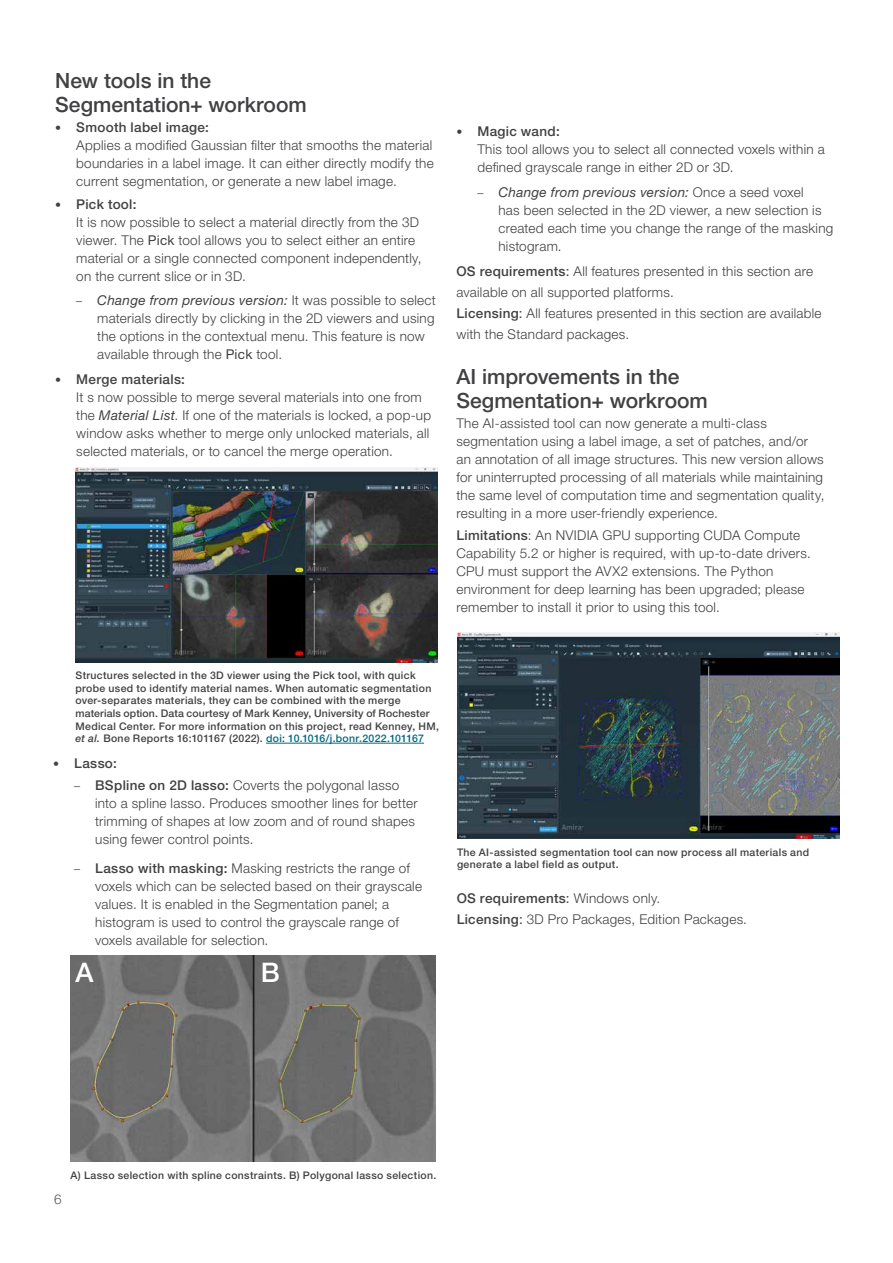
<style>
.page{position:relative;width:893px;height:1263px;background:#fff}
.page>*{position:absolute;margin:0;border:0;box-sizing:border-box;transform-origin:0 0}
.t1{font:500 27px "Helvetica Neue LTW1 G";color:#fff}
.t2{font:500 21px/24px "Helvetica Neue LTW1 G";color:#414042}
.t3{font:300 13.5px/18px "Helvetica Neue LTW1 G";letter-spacing:.02em;color:#414042}
.t4{font:500 13.5px "Helvetica Neue LTW1 G";letter-spacing:.03em;color:#414042}
.t5{font:300 13.5px "Helvetica Neue LTW1 G";color:#58595b}
.t6{font:500 10.5px/12.6px "Helvetica Neue LTW1 G";letter-spacing:.03em;color:#414042}
.s1{font-weight:500;font-size:12px}
.s2{font-weight:500}
.s3{font-weight:400}
.s4{font-size:12px}
.s5{font-weight:400;font-style:italic}
.s6{font-style:italic}
.s7{color:#006880}
</style>
<div class="page">
<hr style="left:266px;top:743px;width:158px;height:1px;background:#006880">
<img style="left:75px;top:468px;width:362px;height:194px">
<img style="left:70px;top:956px;width:366px;height:206px">
<img style="left:457px;top:633px;width:383px;height:206px">
<h2 class="t2" style="left:55px;top:69px;width:253px">New tools in the<br>Segmentation+ workroom</h2>
<p class="t3" style="left:76px;top:119px;width:359px;text-indent:-21px"><span class="s1">•</span> <span class="s2">Smooth label image:<br></span>Applies a modified Gaussian filter that smooths the material boundaries in a label image. It can either directly modify the current segmentation, or generate a new label image.</p>
<p class="t3" style="left:76px;top:195px;width:347px;text-indent:-21px"><span class="s1">•</span> <span class="s2">Pick tool:<br></span>It is now possible to select a material directly from the 3D viewer. The <span class="s3">Pick</span> tool allows you to select either an entire material or a single connected component independently, on the current slice or in 3D.</p>
<p class="t3" style="left:97px;top:291px;width:340px;text-indent:-21px"><span class="s4">–</span> <span class="s5">Change from previous version:</span> It was possible to select materials directly by clicking in the 2D viewers and using the options in the contextual menu. This feature is now available through the <span class="s3">Pick</span> tool.</p>
<p class="t3" style="left:76px;top:370px;width:356px;text-indent:-21px"><span class="s1">•</span> <span class="s2">Merge materials:<br></span>It s now possible to merge several materials into one from the <span class="s5">Material List</span>. If one of the materials is locked, a pop-up window asks whether to merge only unlocked materials, all selected materials, or to cancel the merge operation.</p>
<p class="t3" style="left:477px;top:122px;width:349px;text-indent:-21px"><span class="s1">•</span> <span class="s2">Magic wand:<br></span>This tool allows you to select all connected voxels within a defined grayscale range in either 2D or 3D.</p>
<p class="t3" style="left:498px;top:183px;width:336px;text-indent:-21px"><span class="s4">–</span> <span class="s5">Change from previous version:</span> Once a seed voxel<br>has been selected in the 2D viewer, a new selection is created each time you change the range of the masking histogram.</p>
<p class="t3" style="left:456px;top:260px;width:367px;line-height:21px"><span class="s2">OS requirements</span><span class="s3">:</span> All features presented in this section are available on all supported platforms.<br><span class="s2">Licensing</span><span class="s3">:</span> All features presented in this section are available with the Standard packages.</p>
<h2 class="t2" style="left:456px;top:364px;width:253px">AI improvements in the<br>Segmentation+ workroom</h2>
<p class="t3" style="left:456px;top:414px;width:369px">The AI-assisted tool can now generate a multi-class segmentation using a label image, a set of patches, and/or an annotation of all image structures. This new version allows for uninterrupted processing of all materials while maintaining the same level of computation time and segmentation quality, resulting in a more user-friendly experience.</p>
<p class="t3" style="left:456px;top:526px;width:356px"><span class="s2">Limitations</span>: An NVIDIA GPU supporting CUDA Compute Capability 5.2 or higher is required, with up-to-date drivers.<br>CPU must support the AVX2 extensions. The Python environment for deep learning has been upgraded; please remember to install it prior to using this tool.</p>
<p class="t6" style="left:75px;top:669px;width:365px">Structures selected in the 3D viewer using the Pick tool, with quick probe used to identify material names. When automatic segmentation over-separates materials, they can be combined with the merge materials option. Data courtesy of Mark Kenney, University of Rochester Medical Center. For more information on this project, read Kenney, HM, <span class="s6">et al.</span> Bone Reports 16:101167 (2022). <span class="s7">doi: 10.1016/j.bonr.2022.101167</span></p>
<p class="t4" style="left:53px;top:755px;width:65px"><span class="s4">•</span> Lasso:</p>
<p class="t3" style="left:95px;top:776px;width:324px;text-indent:-21px"><span class="s4">–</span> <span class="s2">BSpline on 2D lasso:</span> Coverts the polygonal lasso into a spline lasso. Produces smoother lines for better trimming of shapes at low zoom and of round shapes using fewer control points.</p>
<p class="t3" style="left:95px;top:859px;width:328px;text-indent:-21px"><span class="s4">–</span> <span class="s2">Lasso with masking:</span> Masking restricts the range of voxels which can be selected based on their grayscale values. It is enabled in the Segmentation panel; a histogram is used to control the grayscale range of voxels available for selection.</p>
<h1 class="t1" style="left:75px;top:956px;width:20px">A</h1>
<h1 class="t1" style="left:261px;top:956px;width:21px">B</h1>
<p class="t6" style="left:457px;top:845px;width:354px">The AI-assisted segmentation tool can now process all materials and generate a label field as output.</p>
<p class="t3" style="left:457px;top:887px;width:292px;line-height:21px"><span class="s2">OS requirements</span><span class="s3">:</span> Windows only.<br><span class="s2">Licensing</span><span class="s3">:</span> 3D Pro Packages, Edition Packages.</p>
<p class="t5" style="left:54px;top:1191px;width:9px">6</p>
<p class="t6" style="left:71px;top:1169px;width:367px">A) Lasso selection with spline constraints. B) Polygonal lasso selection.</p>
</div>
